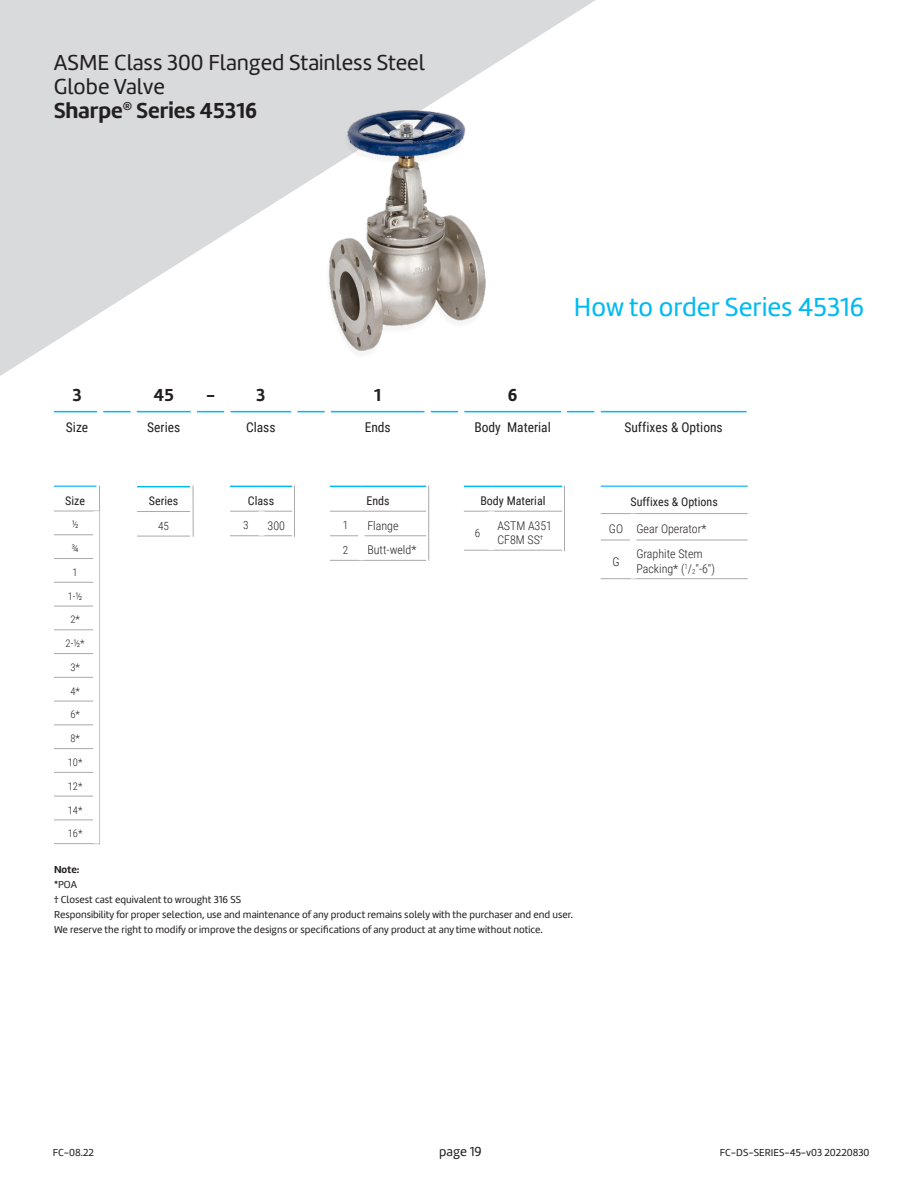
<style>
.page{position:relative;width:918px;height:1188px;background:#fff}
.page>*{position:absolute;margin:0;border:0;box-sizing:border-box;transform-origin:0 0}
.Figure_Descriptive{font:27px "Marine";color:#00baf1}
.t1{font:22.5px/24px "Marine";color:#231f20}
.Figure_Descriptive-2{font:700 22.5px "Marine";color:#231f20}
.MS_Descriptive_-_Ins{font:700 18px "Marine";color:#231f20}
.t2{font:13.5px "Roboto Condensed";color:#231f20}
.Submittal_Code_Date{font:13.5px "Marine";color:#231f20}
.t3{font:300 12px/14.4px "Roboto Condensed";color:#231f20}
.t4{font:12px "Roboto Condensed";color:#231f20}
.t5{font:300 11.25px "Roboto Condensed";color:#231f20}
.Notes_Copy{font:10.5px/15px "Marine";color:#231f20}
.Submittal_Code_Date-2{font:10.5px "Marine";color:#231f20}
.t6{font:300 10.5px "Roboto Condensed";color:#231f20}
.Notes_Copy-2{font:700 10.5px/15px "Marine";color:#231f20}
.s1{font-weight:400}
</style>
<div class="page">
<svg style="left:0;top:0;width:596px;height:376px;fill:#d9dadc"></svg>
<hr style="left:54px;top:411px;width:43px;height:1px;background:#00baf1">
<svg style="left:103px;top:411px;width:28px;height:1px"></svg>
<hr style="left:137px;top:411px;width:54px;height:1px;background:#00baf1">
<svg style="left:197px;top:411px;width:27px;height:1px"></svg>
<hr style="left:230px;top:411px;width:61px;height:1px;background:#00baf1">
<svg style="left:297px;top:411px;width:28px;height:1px"></svg>
<hr style="left:331px;top:411px;width:94px;height:1px;background:#00baf1">
<svg style="left:431px;top:411px;width:27px;height:1px"></svg>
<hr style="left:464px;top:411px;width:97px;height:1px;background:#00baf1">
<svg style="left:567px;top:411px;width:28px;height:1px"></svg>
<hr style="left:601px;top:411px;width:146px;height:1px;background:#00baf1">
<img style="left:312px;top:100px;width:192px;height:258px">
<hr style="left:601px;top:486px;width:32px;height:1px;background:#00aeef">
<hr style="left:633px;top:486px;width:115px;height:1px;background:#00aeef">
<hr style="left:601px;top:513px;width:32px;height:1px;background:#a7a9ac">
<hr style="left:633px;top:513px;width:115px;height:1px;background:#a7a9ac">
<svg style="left:601px;top:540px;width:29px;height:1px"></svg>
<hr style="left:636px;top:540px;width:112px;height:1px;background:#a7a9ac">
<hr style="left:601px;top:578px;width:32px;height:1px;background:#a7a9ac">
<hr style="left:633px;top:578px;width:115px;height:1px;background:#a7a9ac">
<div style="left:630px;top:540px;width:6px;height:39px;background:#fff"></div>
<hr style="left:137px;top:486px;width:53px;height:1px;background:#00baf1">
<hr style="left:137px;top:511px;width:53px;height:1px;background:#a8a9ad">
<hr style="left:137px;top:536px;width:53px;height:1px;background:#a8a9ad">
<hr style="left:99px;top:486px;width:1px;height:359px;background:#a8a9ad">
<hr style="left:193px;top:486px;width:1px;height:51px;background:#a8a9ad">
<hr style="left:230px;top:486px;width:32px;height:1px;background:#00baf1">
<hr style="left:262px;top:486px;width:30px;height:1px;background:#00baf1">
<hr style="left:230px;top:511px;width:32px;height:1px;background:#a8a9ad">
<hr style="left:262px;top:511px;width:30px;height:1px;background:#a8a9ad">
<hr style="left:230px;top:536px;width:32px;height:1px;background:#a8a9ad">
<hr style="left:262px;top:536px;width:30px;height:1px;background:#a8a9ad">
<div style="left:259px;top:511px;width:6px;height:25px;background:#fff"></div>
<hr style="left:294px;top:486px;width:1px;height:51px;background:#a8a9ad">
<hr style="left:330px;top:486px;width:31px;height:1px;background:#00baf1">
<hr style="left:361px;top:486px;width:65px;height:1px;background:#00baf1">
<svg style="left:330px;top:536px;width:28px;height:1px"></svg>
<hr style="left:364px;top:536px;width:62px;height:1px;background:#a8a9ad">
<hr style="left:330px;top:560px;width:31px;height:1px;background:#a8a9ad">
<hr style="left:361px;top:560px;width:65px;height:1px;background:#a8a9ad">
<hr style="left:330px;top:511px;width:31px;height:1px;background:#a8a9ad">
<hr style="left:361px;top:511px;width:65px;height:1px;background:#a8a9ad">
<hr style="left:428px;top:486px;width:1px;height:75px;background:#a8a9ad">
<svg style="left:464px;top:486px;width:27px;height:1px"></svg>
<hr style="left:491px;top:486px;width:71px;height:1px;background:#00baf1">
<svg style="left:464px;top:511px;width:24px;height:1px"></svg>
<hr style="left:491px;top:511px;width:71px;height:1px;background:#a8a9ad">
<svg style="left:464px;top:550px;width:27px;height:1px"></svg>
<hr style="left:491px;top:550px;width:71px;height:1px;background:#a8a9ad">
<div style="left:488px;top:511px;width:6px;height:39px;background:#fff"></div>
<hr style="left:564px;top:486px;width:1px;height:65px;background:#a8a9ad">
<hr style="left:54px;top:486px;width:42px;height:1px;background:#00aeef">
<hr style="left:54px;top:511px;width:45px;height:1px;background:#a7a9ac">
<hr style="left:54px;top:535px;width:39px;height:1px;background:#a7a9ac">
<hr style="left:54px;top:558px;width:39px;height:1px;background:#a7a9ac">
<hr style="left:54px;top:582px;width:39px;height:1px;background:#a7a9ac">
<hr style="left:54px;top:606px;width:39px;height:1px;background:#a7a9ac">
<hr style="left:54px;top:630px;width:39px;height:1px;background:#a7a9ac">
<hr style="left:54px;top:653px;width:39px;height:1px;background:#a7a9ac">
<hr style="left:54px;top:677px;width:39px;height:1px;background:#a7a9ac">
<hr style="left:54px;top:701px;width:39px;height:1px;background:#a7a9ac">
<hr style="left:54px;top:725px;width:39px;height:1px;background:#a7a9ac">
<hr style="left:54px;top:748px;width:39px;height:1px;background:#a7a9ac">
<hr style="left:54px;top:772px;width:39px;height:1px;background:#a7a9ac">
<hr style="left:54px;top:796px;width:39px;height:1px;background:#a7a9ac">
<hr style="left:54px;top:820px;width:39px;height:1px;background:#a7a9ac">
<hr style="left:54px;top:843px;width:45px;height:1px;background:#a7a9ac">
<div style="left:93px;top:511px;width:6px;height:24px;background:#fff"></div>
<p class="t1" style="left:54px;top:51px;width:373px">ASME Class 300 Flanged Stainless Steel<br>Globe Valve</p>
<p class="Figure_Descriptive-2" style="left:54px;top:95px;width:205px">Sharpe<sup>®</sup> Series 45316</p>
<p class="Figure_Descriptive" style="left:574px;top:290px;width:292px">How to order Series 45316</p>
<p class="MS_Descriptive_-_Ins" style="left:72px;top:383px;width:11px">3</p>
<p class="MS_Descriptive_-_Ins" style="left:154px;top:383px;width:22px">45</p>
<p class="MS_Descriptive_-_Ins" style="left:206px;top:383px;width:11px">-</p>
<p class="MS_Descriptive_-_Ins" style="left:256px;top:383px;width:11px">3</p>
<p class="MS_Descriptive_-_Ins" style="left:374px;top:383px;width:9px">1</p>
<p class="MS_Descriptive_-_Ins" style="left:508px;top:383px;width:11px">6</p>
<p class="t2" style="left:66px;top:418px;width:24px">Size</p>
<p class="t2" style="left:147px;top:418px;width:34px">Series</p>
<p class="t2" style="left:246px;top:418px;width:31px">Class</p>
<p class="t2" style="left:365px;top:418px;width:28px">Ends</p>
<p class="t2" style="left:474px;top:418px;width:78px">Body Material</p>
<p class="t2" style="left:624px;top:418px;width:100px">Suffixes &amp; Options</p>
<p class="t4" style="left:248px;top:492px;width:28px">Class</p>
<p class="t4" style="left:366px;top:492px;width:25px">Ends</p>
<p class="t4" style="left:480px;top:492px;width:67px">Body Material</p>
<p class="t4" style="left:65px;top:492px;width:21px">Size</p>
<p class="t6" style="left:72px;top:517px;width:8px">½</p>
<p class="t6" style="left:72px;top:541px;width:9px">¾</p>
<p class="t6" style="left:73px;top:565px;width:7px">1</p>
<p class="t6" style="left:68px;top:589px;width:16px">1-½</p>
<p class="t6" style="left:70px;top:612px;width:11px">2*</p>
<p class="t6" style="left:66px;top:636px;width:21px">2-½*</p>
<p class="t6" style="left:70px;top:660px;width:11px">3*</p>
<p class="t6" style="left:70px;top:684px;width:11px">4*</p>
<p class="t6" style="left:70px;top:707px;width:11px">6*</p>
<p class="t6" style="left:70px;top:731px;width:11px">8*</p>
<p class="t6" style="left:68px;top:755px;width:16px">10*</p>
<p class="t6" style="left:68px;top:779px;width:16px">12*</p>
<p class="t6" style="left:68px;top:802px;width:16px">14*</p>
<p class="t6" style="left:68px;top:826px;width:16px">16*</p>
<p class="Notes_Copy-2" style="left:54px;top:862px;width:27px">Note: <span class="s1">*POA</span></p>
<p class="Notes_Copy" style="left:54px;top:892px;width:521px">† Closest cast equivalent to wrought 316 SS<br>Responsibility for proper selection, use and maintenance of any product remains solely with the purchaser and end user.</p>
<p class="Notes_Copy" style="left:54px;top:922px;width:490px">We reserve the right to modify or improve the designs or specifications of any product at any time without notice.</p>
<p class="t4" style="left:149px;top:493px;width:31px">Series</p>
<p class="t5" style="left:158px;top:518px;width:12px">45</p>
<p class="t5" style="left:343px;top:517px;width:7px">1</p>
<p class="t3" style="left:367px;top:518px;width:33px">Flange</p>
<p class="t5" style="left:343px;top:542px;width:7px">2</p>
<p class="t3" style="left:367px;top:542px;width:51px">Butt-weld*</p>
<p class="t5" style="left:243px;top:517px;width:7px">3</p>
<p class="t3" style="left:268px;top:518px;width:19px">300</p>
<p class="t5" style="left:475px;top:525px;width:7px">6</p>
<p class="t3" style="left:497px;top:518px;width:56px">ASTM A351<br>CF8M SS<sup>†</sup></p>
<p class="t4" style="left:630px;top:493px;width:89px">Suffixes &amp; Options</p>
<p class="t3" style="left:609px;top:521px;width:16px">GO</p>
<p class="t3" style="left:636px;top:521px;width:71px">Gear Operator*</p>
<p class="t3" style="left:612px;top:554px;width:9px">G</p>
<p class="t3" style="left:636px;top:547px;width:80px">Graphite Stem<br>Packing* (<sup>1</sup>/<sub>2</sub>"-6")</p>
<p class="Submittal_Code_Date-2" style="left:53px;top:1146px;width:43px">FC-08.22</p>
<p class="Submittal_Code_Date" style="left:439px;top:1143px;width:44px">page 19</p>
<p class="Submittal_Code_Date-2" style="left:720px;top:1146px;width:151px">FC-DS-SERIES-45-v03 20220830</p>
</div>
